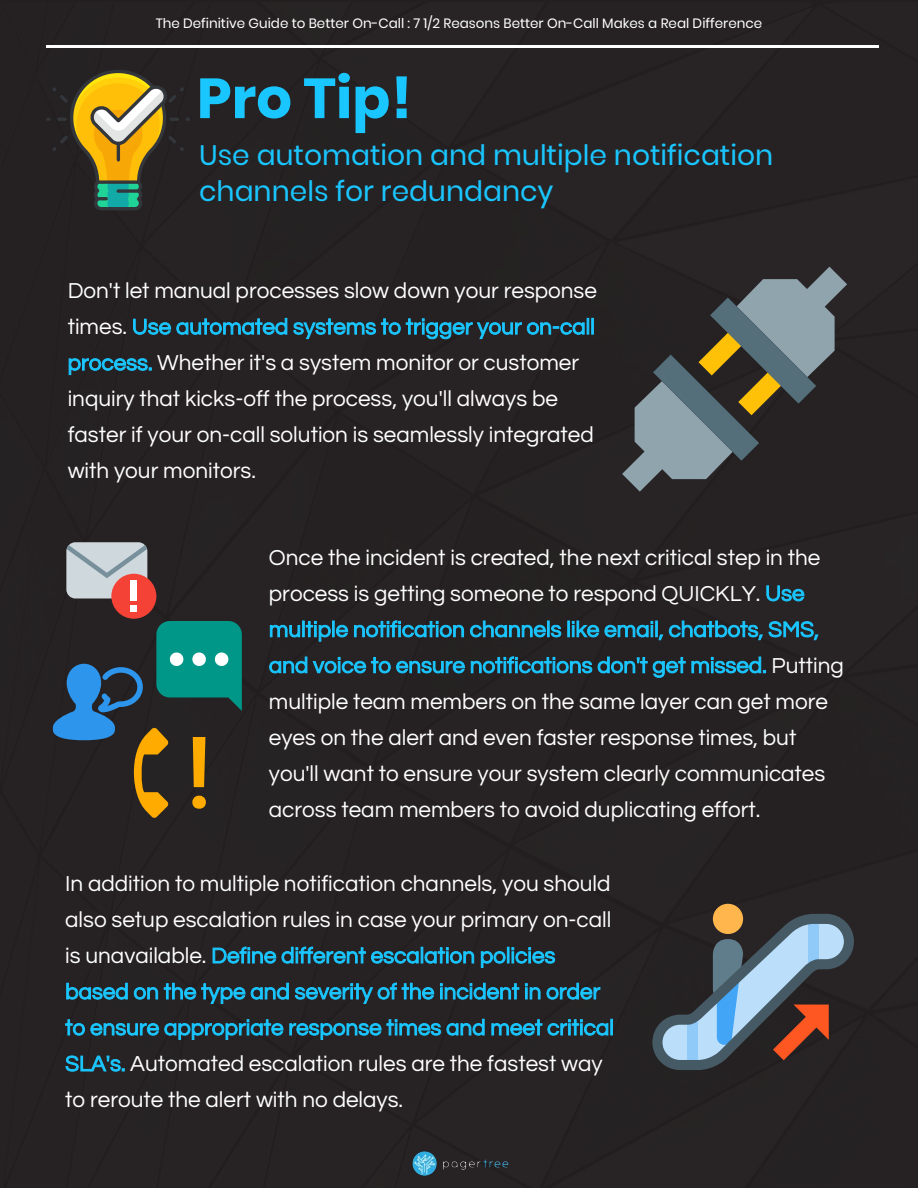
<style>
.page{position:relative;width:918px;height:1188px;background:#fff}
.page>*{position:absolute;margin:0;border:0;box-sizing:border-box;transform-origin:0 0}
.t1{font:700 56.25px "Poppins";color:#1ac6ff}
.t2{font:28.2px/36px "Poppins";color:#1ac6ff}
.t3{font:22.5px/36px "Questrial";color:#fff}
.t4{font:13.5px "Poppins";color:#fff}
.s1{color:#1ac6ff}
</style>
<div class="page">
<div style="left:0;top:2px;width:918px;height:1186px;background:#262223"></div>
<hr style="left:46px;top:45px;width:833px;height:2px;background:#fff">
<img style="left:403px;top:1143px;width:116px;height:41px">
<svg style="left:48px;top:70px;width:140px;height:140px;background:#6d6231"></svg>
<hr style="left:117px;top:143px;width:3px;height:17px;background:#33363a">
<svg style="left:622px;top:267px;width:225px;height:225px;background:#4d5150"></svg>
<div style="left:66px;top:542px;width:81px;height:57px;background:#cfd8dc;border-radius:9px"></div>
<svg style="left:67px;top:545px;width:80px;height:33px"></svg>
<div style="left:111px;top:574px;width:45px;height:45px;background:#f44336;border-radius:50%"></div>
<div style="left:131px;top:580px;width:6px;height:21px;background:#fff"></div>
<div style="left:131px;top:605px;width:6px;height:7px;background:#fff"></div>
<svg style="left:53px;top:621px;width:189px;height:197px;background:#2d4745"></svg>
<div style="left:713px;top:904px;width:30px;height:30px;background:#ffb74d;border-radius:50%"></div>
<svg style="left:647px;top:906px;width:212px;height:173px;background:#52555b"></svg>
<p class="t4" style="left:156px;top:16px;width:608px">The Definitive Guide to Better On-Call : 7 1/2 Reasons Better On-Call Makes a Real Difference</p>
<h1 class="t1" style="left:197px;top:66px;width:216px">Pro Tip!</h1>
<p class="t2" style="left:199px;top:138px;width:576px">Use automation and multiple notification channels for redundancy</p>
<p class="t3" style="left:68px;top:273px;width:531px">Don't let manual processes slow down your response times. <span class="s1">Use automated systems to trigger your on-call process.</span> Whether it's a system monitor or customer inquiry that kicks-off the process, you'll always be faster if your on-call solution is seamlessly integrated with your monitors.</p>
<p class="t3" style="left:269px;top:540px;width:576px">Once the incident is created, the next critical step in the process is getting someone to respond QUICKLY. <span class="s1">Use multiple notification channels like email, chatbots, SMS, and voice to ensure notifications don't get missed.</span> Putting multiple team members on the same layer can get more eyes on the alert and even faster response times, but you'll want to ensure your system clearly communicates across team members to avoid duplicating effort.</p>
<p class="t3" style="left:65px;top:866px;width:550px">In addition to multiple notification channels, you should also setup escalation rules in case your primary on-call is unavailable. <span class="s1">Define different escalation policies based on the type and severity of the incident in order to ensure appropriate response times and meet critical SLA's.</span> Automated escalation rules are the fastest way to reroute the alert with no delays.</p>
</div>
